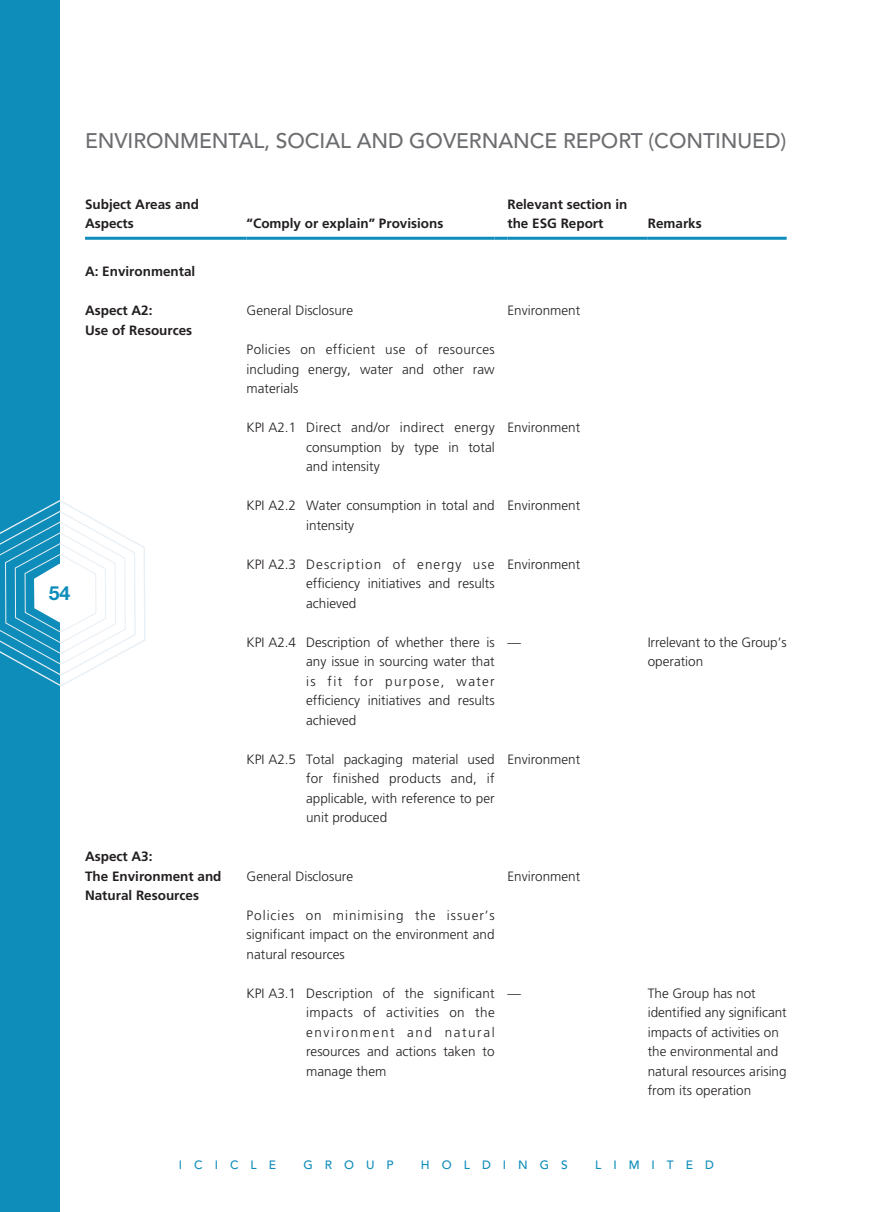
<style>
.page{position:relative;width:893px;height:1212px;background:#fff}
.page>*{position:absolute;margin:0;border:0;box-sizing:border-box;transform-origin:0 0}
.t1{font:500 21px "Avenir LT Std";letter-spacing:-.005em;color:#6c6d70}
.t2{font:700 19.5px "Helvetica Neue LT Std";color:#0f8dba}
.t3{font:300 13.5px/19.5px "Frutiger LT Std";color:#231f20;text-align:justify}
.t4{font:700 13.5px/19.5px "Frutiger LT Std";color:#231f20}
.t5{font:500 12px "Avenir LT Std";letter-spacing:1em;color:#0f8dba}
</style>
<div class="page">
<div style="left:0;top:0;width:60px;height:1212px;background:#0f8dba"></div>
<svg style="left:0;top:500px;width:146px;height:186px"></svg>
<hr style="left:85px;top:237px;width:162px;height:3px;background:#0f8dba">
<hr style="left:247px;top:237px;width:248px;height:3px;background:#0f8dba">
<svg style="left:495px;top:237px;width:12px;height:3px"></svg>
<hr style="left:507px;top:237px;width:128px;height:3px;background:#0f8dba">
<svg style="left:635px;top:237px;width:13px;height:3px"></svg>
<hr style="left:648px;top:237px;width:139px;height:3px;background:#0f8dba">
<h1 class="t1" style="left:85px;top:128px;width:703px">ENVIRONMENTAL, SOCIAL AND GOVERNANCE REPORT (CONTINUED)</h1>
<h2 class="t2" style="left:49px;top:581px;width:23px">54</h2>
<p class="t4" style="left:85px;top:194px;width:116px">Subject Areas and<br>Aspects</p>
<p class="t4" style="left:247px;top:214px;width:198px">“Comply or explain” Provisions</p>
<p class="t4" style="left:507px;top:194px;width:122px">Relevant section in the ESG Report</p>
<p class="t4" style="left:85px;top:262px;width:112px">A: Environmental</p>
<p class="t4" style="left:85px;top:301px;width:109px">Aspect A2:<br>Use of Resources</p>
<p class="t3" style="left:247px;top:301px;width:108px">General Disclosure</p>
<p class="t3" style="left:247px;top:340px;width:250px">Policies on efficient use of resources including energy, water and other raw materials</p>
<p class="t3" style="left:507px;top:301px;width:74px">Environment</p>
<p class="t4" style="left:648px;top:214px;width:56px">Remarks</p>
<p class="t4" style="left:85px;top:847px;width:138px">Aspect A3:<br>The Environment and<br>Natural Resources</p>
<p class="t3" style="left:306px;top:418px;width:190px;text-indent:-60px">KPI A2.1 Direct and/or indirect energy consumption by type in total and intensity</p>
<p class="t3" style="left:507px;top:418px;width:74px">Environment</p>
<p class="t3" style="left:306px;top:496px;width:190px;text-indent:-60px">KPI A2.2 Water consumption in total and intensity</p>
<p class="t3" style="left:507px;top:496px;width:74px">Environment</p>
<p class="t3" style="left:306px;top:555px;width:190px;text-indent:-60px">KPI A2.3 Description of energy use efficiency initiatives and results achieved</p>
<p class="t3" style="left:507px;top:555px;width:74px">Environment</p>
<p class="t3" style="left:306px;top:633px;width:190px;text-indent:-60px">KPI A2.4 Description of whether there is any issue in sourcing water that is fit for purpose, water efficiency initiatives and results achieved</p>
<p class="t3" style="left:507px;top:633px;width:15px">—</p>
<p class="t3" style="left:648px;top:633px;width:140px">Irrelevant to the Group’s operation</p>
<p class="t3" style="left:306px;top:750px;width:190px;text-indent:-60px">KPI A2.5 Total packaging material used for finished products and, if applicable, with reference to per unit produced</p>
<p class="t3" style="left:507px;top:750px;width:74px">Environment</p>
<p class="t3" style="left:247px;top:867px;width:108px">General Disclosure</p>
<p class="t3" style="left:247px;top:906px;width:250px">Policies on minimising the issuer’s significant impact on the environment and natural resources</p>
<p class="t3" style="left:507px;top:867px;width:74px">Environment</p>
<p class="t3" style="left:306px;top:984px;width:190px;text-indent:-60px">KPI A3.1 Description of the significant impacts of activities on the environment and natural resources and actions taken to manage them</p>
<p class="t3" style="left:507px;top:984px;width:15px">—</p>
<p class="t3" style="left:648px;top:984px;width:140px;text-align:left">The Group has not identified any significant impacts of activities on the environmental and natural resources arising from its operation</p>
<p class="t5" style="left:179px;top:1158px;width:99px">ICICLE</p>
<p class="t5" style="left:303px;top:1158px;width:92px">GROUP</p>
<p class="t5" style="left:421px;top:1158px;width:148px">HOLDINGS</p>
<p class="t5" style="left:595px;top:1158px;width:120px">LIMITED</p>
</div>
